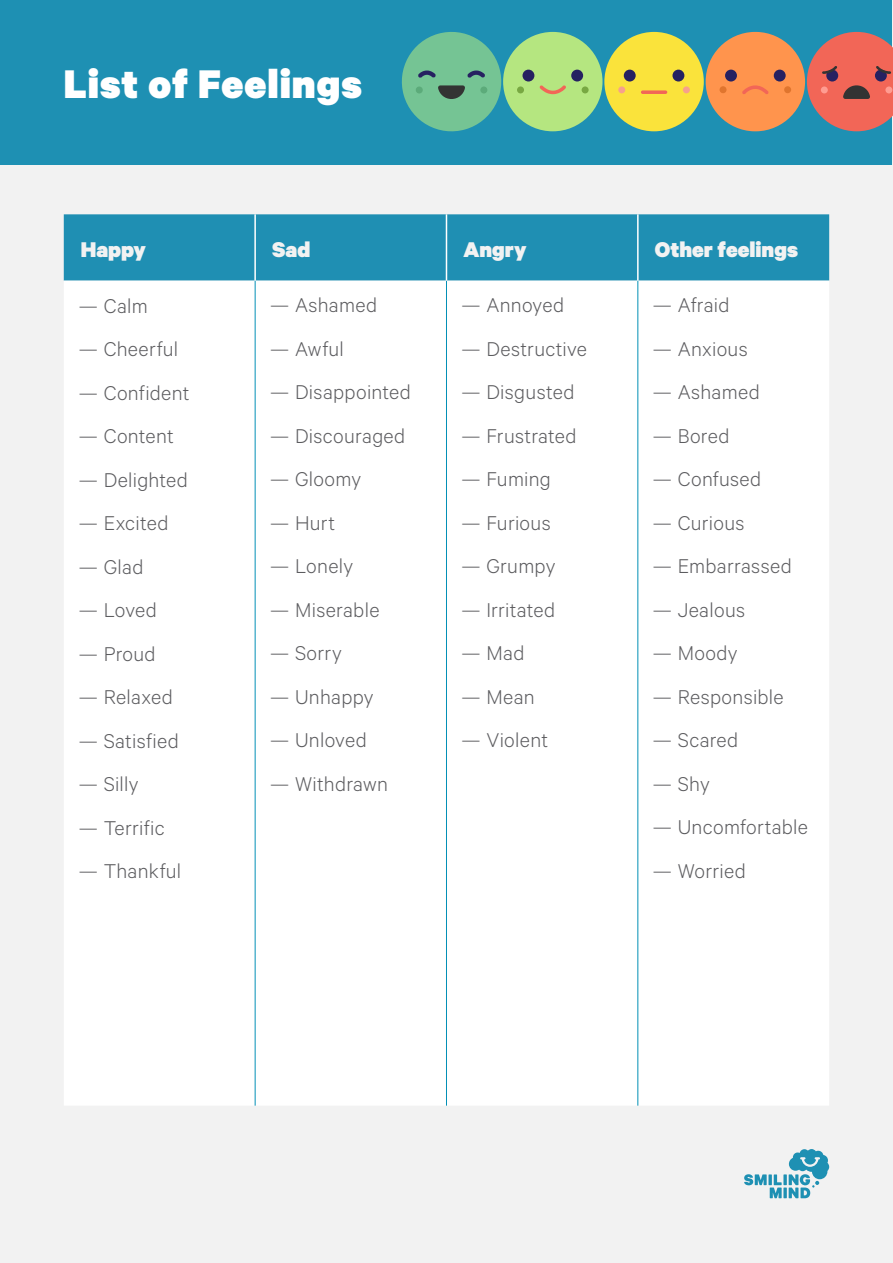
<style>
.page{position:relative;width:893px;height:1263px;background:#f2f2f2}
.page>*{position:absolute;margin:0;border:0;box-sizing:border-box;transform-origin:0 0}
.t1{font:900 45px "Calibre";letter-spacing:.02em;color:#fff}
.t2{font:900 24px "Calibre";color:#f2f2f2}
.t3{font:300 22.5px "Calibre";letter-spacing:.015em;color:#5c5c5f}
</style>
<div class="page">
<div style="left:1px;top:1px;width:891px;height:164px;background:#1e90b3"></div>
<svg style="left:401px;top:31px;width:492px;height:101px"></svg>
<div style="left:480px;top:87px;width:7px;height:6px;background:#5cab7a;border-radius:50%"></div>
<div style="left:416px;top:87px;width:7px;height:6px;background:#5cab7a;border-radius:50%"></div>
<div style="left:64px;top:214px;width:765px;height:67px;background:#1f8fb3"></div>
<div style="left:64px;top:281px;width:765px;height:825px;background:#fff"></div>
<hr style="left:255px;top:281px;width:1px;height:825px;background:#0390b6">
<hr style="left:446px;top:281px;width:1px;height:825px;background:#0390b6">
<hr style="left:637px;top:281px;width:1px;height:825px;background:#0390b6">
<hr style="left:254px;top:214px;width:2px;height:67px;background:#fff">
<hr style="left:446px;top:214px;width:1px;height:67px;background:#fff">
<hr style="left:637px;top:214px;width:2px;height:67px;background:#fff">
<svg style="left:744px;top:1149px;width:85px;height:49px"></svg>
<h1 class="t1" style="left:64px;top:55px;width:300px">List of Feelings</h1>
<p class="t2" style="left:81px;top:234px;width:67px">Happy</p>
<p class="t2" style="left:272px;top:234px;width:40px">Sad</p>
<p class="t2" style="left:463px;top:234px;width:64px">Angry</p>
<p class="t2" style="left:655px;top:234px;width:145px">Other feelings</p>
<p class="t3" style="left:79px;top:292px;width:70px">— Calm</p>
<p class="t3" style="left:79px;top:336px;width:101px">— Cheerful</p>
<p class="t3" style="left:79px;top:379px;width:112px">— Confident</p>
<p class="t3" style="left:79px;top:423px;width:97px">— Content</p>
<p class="t3" style="left:79px;top:466px;width:111px">— Delighted</p>
<p class="t3" style="left:79px;top:510px;width:91px">— Excited</p>
<p class="t3" style="left:79px;top:553px;width:66px">— Glad</p>
<p class="t3" style="left:79px;top:597px;width:80px">— Loved</p>
<p class="t3" style="left:79px;top:640px;width:78px">— Proud</p>
<p class="t3" style="left:79px;top:684px;width:95px">— Relaxed</p>
<p class="t3" style="left:79px;top:727px;width:102px">— Satisfied</p>
<p class="t3" style="left:79px;top:771px;width:61px">— Silly</p>
<p class="t3" style="left:79px;top:814px;width:88px">— Terrific</p>
<p class="t3" style="left:79px;top:858px;width:104px">— Thankful</p>
<p class="t3" style="left:653px;top:292px;width:78px">— Afraid</p>
<p class="t3" style="left:653px;top:336px;width:96px">— Anxious</p>
<p class="t3" style="left:653px;top:379px;width:109px">— Ashamed</p>
<p class="t3" style="left:653px;top:423px;width:78px">— Bored</p>
<p class="t3" style="left:653px;top:466px;width:110px">— Confused</p>
<p class="t3" style="left:653px;top:510px;width:93px">— Curious</p>
<p class="t3" style="left:653px;top:553px;width:141px">— Embarrassed</p>
<p class="t3" style="left:653px;top:597px;width:94px">— Jealous</p>
<p class="t3" style="left:653px;top:640px;width:86px">— Moody</p>
<p class="t3" style="left:653px;top:684px;width:132px">— Responsible</p>
<p class="t3" style="left:653px;top:727px;width:87px">— Scared</p>
<p class="t3" style="left:653px;top:771px;width:58px">— Shy</p>
<p class="t3" style="left:653px;top:814px;width:157px">— Uncomfortable</p>
<p class="t3" style="left:653px;top:858px;width:95px">— Worried</p>
<p class="t3" style="left:461px;top:292px;width:104px">— Annoyed</p>
<p class="t3" style="left:461px;top:336px;width:127px">— Destructive</p>
<p class="t3" style="left:461px;top:379px;width:114px">— Disgusted</p>
<p class="t3" style="left:461px;top:423px;width:117px">— Frustrated</p>
<p class="t3" style="left:461px;top:466px;width:91px">— Fuming</p>
<p class="t3" style="left:461px;top:510px;width:91px">— Furious</p>
<p class="t3" style="left:461px;top:553px;width:95px">— Grumpy</p>
<p class="t3" style="left:461px;top:597px;width:95px">— Irritated</p>
<p class="t3" style="left:461px;top:640px;width:64px">— Mad</p>
<p class="t3" style="left:461px;top:684px;width:75px">— Mean</p>
<p class="t3" style="left:461px;top:727px;width:88px">— Violent</p>
<p class="t3" style="left:270px;top:292px;width:109px">— Ashamed</p>
<p class="t3" style="left:270px;top:336px;width:75px">— Awful</p>
<p class="t3" style="left:270px;top:379px;width:142px">— Disappointed</p>
<p class="t3" style="left:270px;top:423px;width:137px">— Discouraged</p>
<p class="t3" style="left:270px;top:466px;width:93px">— Gloomy</p>
<p class="t3" style="left:270px;top:510px;width:67px">— Hurt</p>
<p class="t3" style="left:270px;top:553px;width:85px">— Lonely</p>
<p class="t3" style="left:270px;top:597px;width:111px">— Miserable</p>
<p class="t3" style="left:270px;top:640px;width:73px">— Sorry</p>
<p class="t3" style="left:270px;top:684px;width:105px">— Unhappy</p>
<p class="t3" style="left:270px;top:727px;width:98px">— Unloved</p>
<p class="t3" style="left:270px;top:771px;width:119px">— Withdrawn</p>
</div>
